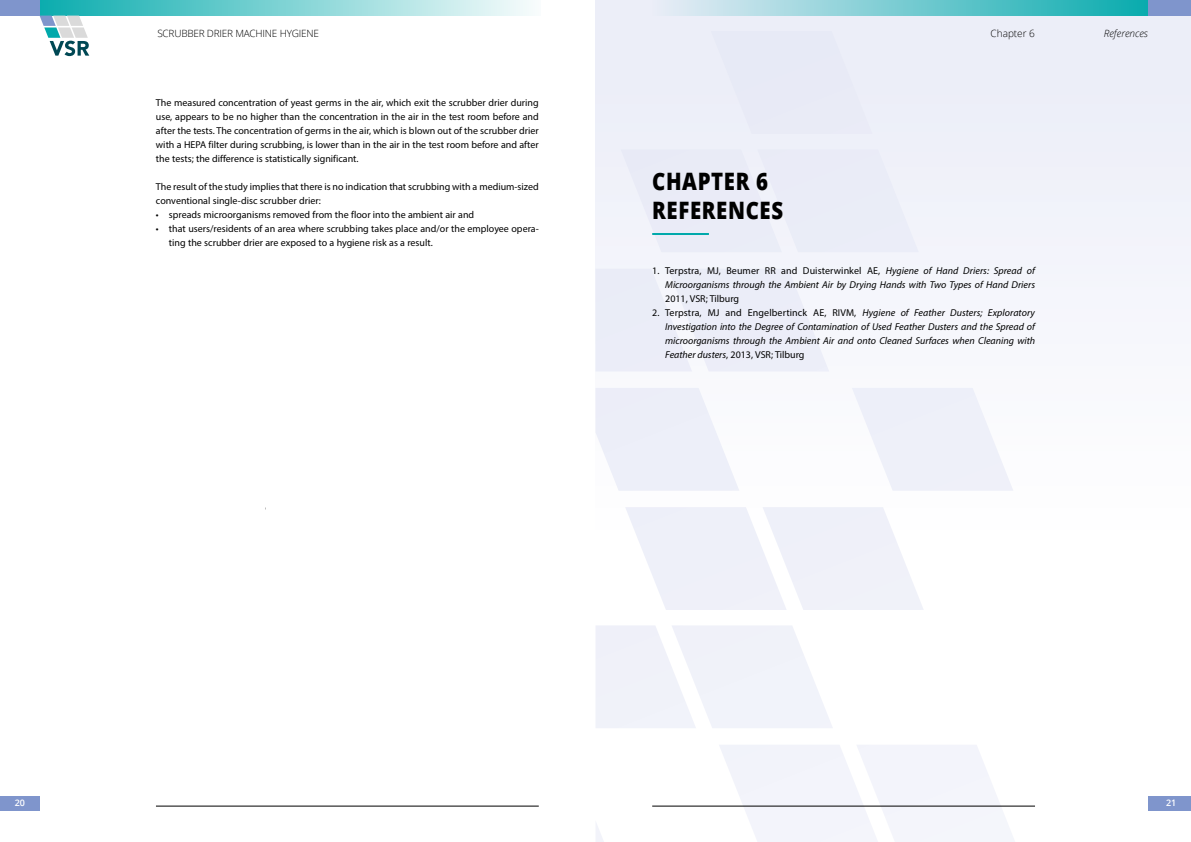
<style>
.page{position:relative;width:1191px;height:842px;background:#fff}
.page>*{position:absolute;margin:0;border:0;box-sizing:border-box;transform-origin:0 0}
.t1{font:800 24px/28.8px "Open Sans";letter-spacing:.03em;color:#000;scale:.85 1}
.t2{font:10px/14px "Myriad Pro";color:#000}
.t3{font:italic 10px/14px "Myriad Pro";color:#000;text-align:right}
.t4{font:300 10px "Open Sans";letter-spacing:-.02em;color:#000}
.t5{font:italic 300 10px "Open Sans";color:#000}
.t6{font:300 10px "Open Sans";color:#000}
.t7{font:600 9px "Open Sans";color:#fff}
.s1{font-style:normal}
</style>
<div class="page">
<div style="left:595px;top:0;width:596px;height:540px;background:linear-gradient(to right,#eef0f9,#f5f6fb)"></div>
<svg style="left:719px;top:745px;width:296px;height:97px"></svg>
<svg style="left:596px;top:823px;width:8px;height:19px"></svg>
<svg style="left:596px;top:626px;width:236px;height:102px"></svg>
<svg style="left:625px;top:508px;width:298px;height:102px"></svg>
<div style="left:621px;top:150px;width:68px;height:23px;background:#e8eaf6"></div>
<div style="left:711px;top:31px;width:142px;height:96px;background:#e8eaf6"></div>
<div style="left:652px;top:0;width:515px;height:16px;background:linear-gradient(to right,#eaedf7,#00a9ab)"></div>
<div style="left:1148px;top:0;width:43px;height:16px;background:#7f95cc"></div>
<hr style="left:652px;top:806px;width:383px;height:1px;background:#000">
<div style="left:1148px;top:796px;width:43px;height:14px;background:#7f95cc"></div>
<div style="left:25px;top:0;width:515px;height:16px;background:linear-gradient(to right,#04aaac,#f8fcfc)"></div>
<div style="left:0;top:0;width:40px;height:16px;background:#7f95cc"></div>
<hr style="left:156px;top:806px;width:383px;height:1px;background:#000">
<svg style="left:40px;top:16px;width:49px;height:40px"></svg>
<div style="left:0;top:796px;width:40px;height:14px;background:#7f95cc"></div>
<hr style="left:652px;top:233px;width:57px;height:2px;background:#00a9ab">
<p class="t4" style="left:157px;top:26px;width:163px">SCRUBBER DRIER MACHINE HYGIENE</p>
<p class="t6" style="left:990px;top:26px;width:46px">Chapter 6</p>
<p class="t5" style="left:1103px;top:26px;width:46px">References</p>
<p class="t2" style="left:156px;top:95px;width:384px;text-align:justify">The measured concentration of yeast germs in the air, which exit the scrubber drier during use, appears to be no higher than the concentration in the air in the test room before and after the tests. The concentration of germs in the air, which is blown out of the scrubber drier with a HEPA filter during scrubbing, is lower than in the air in the test room before and after the tests; the difference is statistically significant.</p>
<p class="t2" style="left:156px;top:179px;width:384px">The result of the study implies that there is no indication that scrubbing with a medium-sized conventional single-disc scrubber drier:</p>
<p class="t2" style="left:156px;top:207px;width:320px">• spreads microorganisms removed from the floor into the ambient air and</p>
<p class="t2" style="left:169px;top:221px;width:371px;text-indent:-13px">• that users/residents of an area where scrubbing takes place and/or the employee opera&shy;ting the scrubber drier are exposed to a hygiene risk as a result.</p>
<h1 class="t1" style="left:652px;top:166px;width:156px">CHAPTER 6<br>REFERENCES</h1>
<p class="t3" style="left:652px;top:263px;width:384px"><span class="s1">1. Terpstra, MJ, Beumer RR and Duisterwinkel AE,</span> Hygiene of Hand Driers: Spread of<br>Microorganisms through the Ambient Air by Drying Hands with Two Types of Hand Driers</p>
<p class="t2" style="left:665px;top:291px;width:75px">2011, VSR; Tilburg</p>
<p class="t3" style="left:665px;top:305px;width:371px;text-align:justify;text-indent:-13px"><span class="s1">2. Terpstra, MJ and Engelbertinck AE, RIVM,</span> Hygiene of Feather Dusters; Exploratory Investigation into the Degree of Contamination of Used Feather Dusters and the Spread of microorganisms through the Ambient Air and onto Cleaned Surfaces when Cleaning with Feather dusters<span class="s1">, 2013, VSR; Tilburg</span></p>
<p class="t7" style="left:15px;top:796px;width:12px">20</p>
<p class="t7" style="left:1166px;top:796px;width:12px">21</p>
</div>
